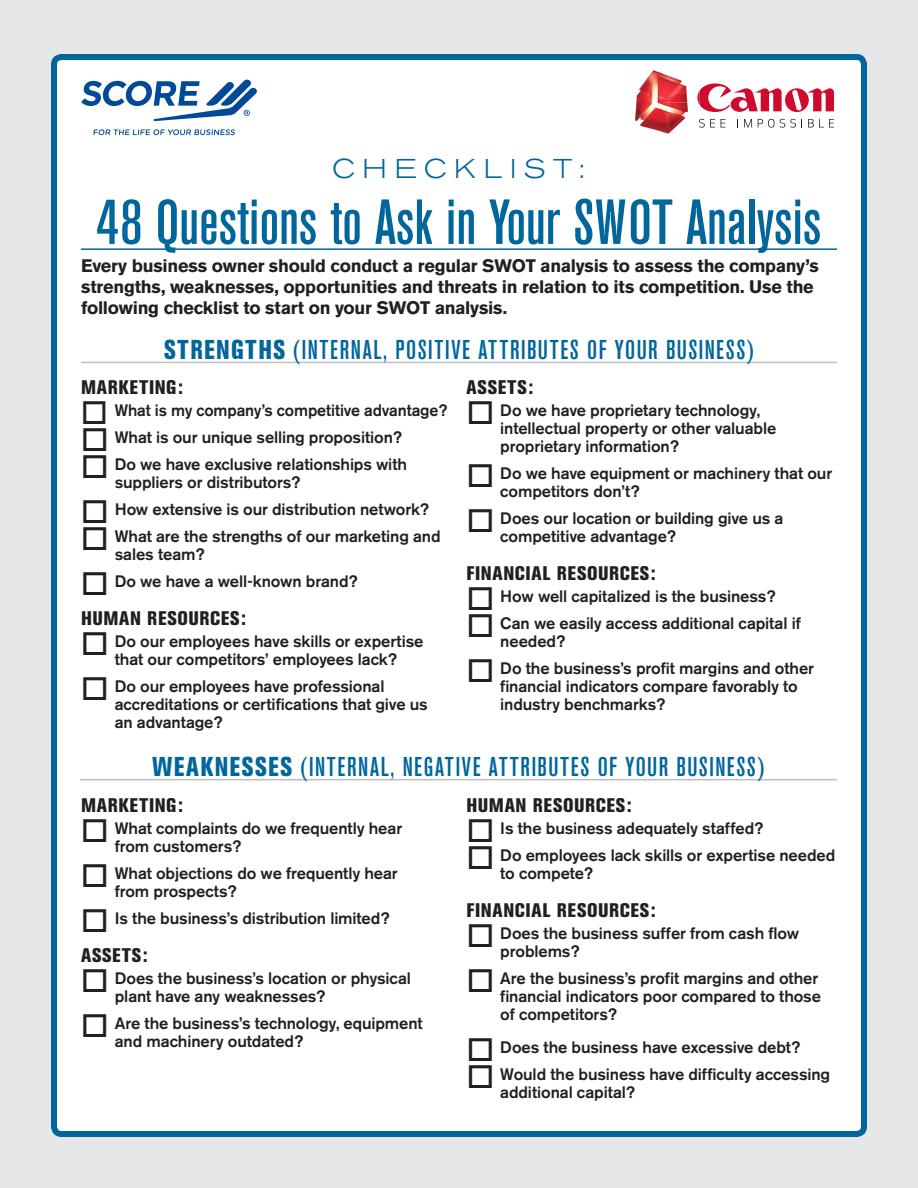
<style>
.page{position:relative;width:918px;height:1188px;background:#e6e7e8}
.page>*{position:absolute;margin:0;border:0;box-sizing:border-box;transform-origin:0 0}
.t1{font:500 condensed 63px "Akzidenz Grotesk BE";color:#00669c}
.t2{font:500 condensed 27px "Akzidenz Grotesk BE";letter-spacing:.06em;color:#00669c}
.t3{font:300 expanded 27px "Akzidenz Grotesk BE";letter-spacing:.29em;color:#00669c}
.t4{font:800 condensed 19.5px "Akzidenz Grotesk BE";letter-spacing:.04em;color:#231f20}
.t5{font:700 18px/21px "Akzidenz Grotesk BE";letter-spacing:-.015em;color:#231f20}
.t6{font:500 16.5px/18px "Akzidenz Grotesk BE";letter-spacing:-.005em;color:#231f20}
.s1{font-weight:800}
</style>
<div class="page">
<div style="left:54px;top:57px;width:810px;height:1077px;background:#fff;border-radius:8px"></div>
<div style="left:51px;top:54px;width:816px;height:1083px;border:6px solid #00669c;border-radius:8px"></div>
<hr style="left:81px;top:248px;width:756px;height:2px;background:#00669c">
<hr style="left:81px;top:362px;width:756px;height:1px;background:#bcbec0">
<svg style="left:93px;top:129px;width:142px;height:6px"></svg>
<svg style="left:81px;top:79px;width:176px;height:42px"></svg>
<svg style="left:700px;top:83px;width:134px;height:29px"></svg>
<img style="left:635px;top:70px;width:65px;height:64px">
<img style="left:697px;top:91px;width:3px;height:14px">
<svg style="left:699px;top:119px;width:16px;height:9px"></svg>
<svg style="left:721px;top:119px;width:4px;height:9px"></svg>
<svg style="left:744px;top:119px;width:8px;height:9px"></svg>
<svg style="left:758px;top:119px;width:38px;height:9px"></svg>
<svg style="left:808px;top:119px;width:26px;height:9px"></svg>
<hr style="left:80px;top:779px;width:757px;height:1px;background:#bcbec0">
<h2 class="t3" style="left:332px;top:153px;width:255px">CHECKLIST:</h2>
<h1 class="t1" style="left:97px;top:187px;width:726px">48 Questions to Ask in Your SWOT Analysis</h1>
<p class="t5" style="left:81px;top:255px;width:739px">Every business owner should conduct a regular SWOT analysis to assess the company’s strengths, weaknesses, opportunities and threats in relation to its competition. Use the following checklist to start on your SWOT analysis.</p>
<h2 class="t2" style="left:164px;top:334px;width:591px"><span class="s1">STRENGTHS</span> (INTERNAL, POSITIVE ATTRIBUTES OF YOUR BUSINESS)</h2>
<p class="t4" style="left:81px;top:376px;width:104px">MARKETING:</p>
<p class="t6" style="left:115px;top:397px;width:334px;line-height:27px">What is my company’s competitive advantage?<br>What is our unique selling proposition?<br>Do we have exclusive relationships with</p>
<p class="t6" style="left:115px;top:469px;width:327px;line-height:27px">suppliers or distributors?<br>How extensive is our distribution network?<br>What are the strengths of our marketing and</p>
<p class="t6" style="left:115px;top:541px;width:245px;line-height:27px">sales team?<br>Do we have a well-known brand?</p>
<p class="t4" style="left:81px;top:607px;width:167px">HUMAN RESOURCES:</p>
<p class="t6" style="left:115px;top:632px;width:310px">Do our employees have skills or expertise that our competitors’ employees lack?</p>
<p class="t6" style="left:115px;top:677px;width:315px">Do our employees have professional accreditations or certifications that give us an advantage?</p>
<p class="t4" style="left:467px;top:376px;width:68px">ASSETS:</p>
<p class="t6" style="left:500px;top:401px;width:278px">Do we have proprietary technology, intellectual property or other valuable proprietary information?</p>
<p class="t6" style="left:500px;top:464px;width:333px">Do we have equipment or machinery that our competitors don’t?</p>
<p class="t6" style="left:500px;top:509px;width:285px">Does our location or building give us a competitive advantage?</p>
<p class="t4" style="left:467px;top:562px;width:191px">FINANCIAL RESOURCES:</p>
<p class="t6" style="left:500px;top:583px;width:302px;line-height:27px">How well capitalized is the business?<br>Can we easily access additional capital if</p>
<p class="t6" style="left:500px;top:628px;width:315px;line-height:27px">needed?<br>Do the business’s profit margins and other</p>
<p class="t6" style="left:500px;top:677px;width:299px">financial indicators compare favorably to industry benchmarks?</p>
<h2 class="t2" style="left:152px;top:752px;width:614px"><span class="s1">WEAKNESSES</span> (INTERNAL, NEGATIVE ATTRIBUTES OF YOUR BUSINESS)</h2>
<p class="t4" style="left:81px;top:794px;width:104px">MARKETING:</p>
<p class="t6" style="left:115px;top:819px;width:289px">What complaints do we frequently hear from customers?</p>
<p class="t6" style="left:115px;top:864px;width:285px">What objections do we frequently hear from prospects?</p>
<p class="t6" style="left:115px;top:909px;width:276px">Is the business’s distribution limited?</p>
<p class="t4" style="left:81px;top:944px;width:68px">ASSETS:</p>
<p class="t6" style="left:115px;top:969px;width:298px">Does the business’s location or physical plant have any weaknesses?</p>
<p class="t6" style="left:115px;top:1014px;width:310px">Are the business’s technology, equipment and machinery outdated?</p>
<p class="t4" style="left:467px;top:794px;width:167px">HUMAN RESOURCES:</p>
<p class="t6" style="left:500px;top:815px;width:337px;line-height:27px">Is the business adequately staffed?<br>Do employees lack skills or expertise needed</p>
<p class="t6" style="left:500px;top:864px;width:94px">to compete?</p>
<p class="t4" style="left:467px;top:899px;width:191px">FINANCIAL RESOURCES:</p>
<p class="t6" style="left:500px;top:924px;width:300px">Does the business suffer from cash flow problems?</p>
<p class="t6" style="left:500px;top:969px;width:322px">Are the business’s profit margins and other financial indicators poor compared to those of competitors?</p>
<p class="t6" style="left:500px;top:1034px;width:331px;line-height:27px">Does the business have excessive debt?<br>Would the business have difficulty accessing</p>
<p class="t6" style="left:500px;top:1083px;width:136px">additional capital?</p>
</div>
